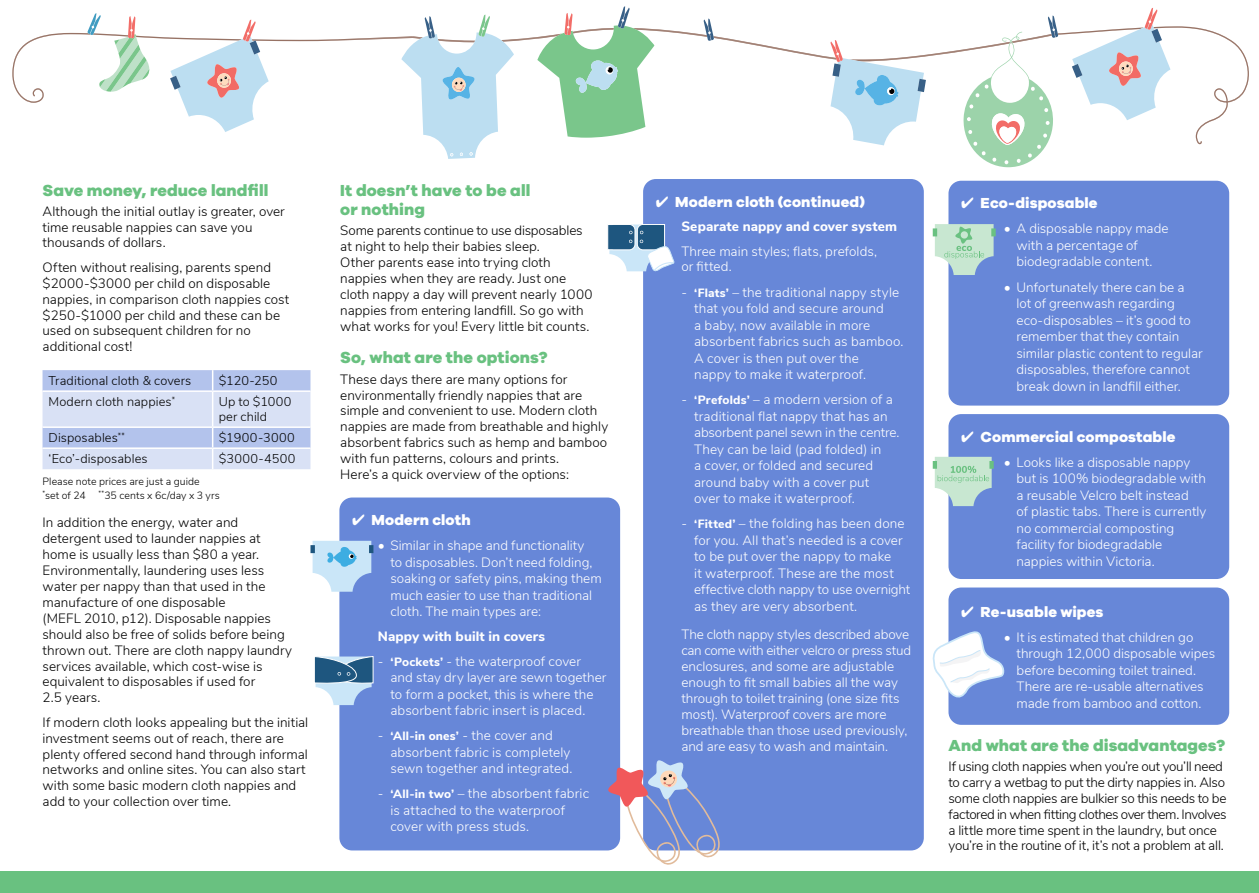
<style>
.page{position:relative;width:1259px;height:893px;background:#fff}
.page>*{position:absolute;margin:0;border:0;box-sizing:border-box;transform-origin:0 0}
.sub_green{font:800 16.5px/19.8px "Galano Grotesque";letter-spacing:.005em;color:#69c180}
.sub_white{font:800 15px "Galano Grotesque";letter-spacing:.01em;color:#fff}
.body_white_indent{font:300 13.5px/16.5px "Nunito Sans";color:#fff}
.body{font:300 13.5px/15.9px "Nunito Sans";color:#000}
.body-2{font:300 13.5px/15.9px "Nunito Sans";letter-spacing:-.02em;color:#000}
.sub_head_white{font:800 13.5px "Nunito Sans";letter-spacing:.01em;color:#fff}
.t1{font:300 12.75px/15px "Nunito Sans";letter-spacing:.01em;color:#000}
.t2{font:300 12.75px "Nunito Sans";letter-spacing:.03em;color:#000}
.t3{font:300 10.5px/13.5px "Nunito Sans";letter-spacing:.005em;color:#000}
.s1{font-weight:800;font-size:12px}
</style>
<div class="page">
<div style="left:0;top:872px;width:1259px;height:21px;background:#69c180"></div>
<div style="left:948px;top:587px;width:281px;height:138px;background:#6787d8;border-radius:13px"></div>
<svg style="left:43px;top:370px;width:267px;height:99px;background:#cbd6f1"></svg>
<div style="left:339px;top:497px;width:281px;height:353px;background:#6787d8;border-radius:13px"></div>
<div style="left:643px;top:179px;width:281px;height:671px;background:#6787d8;border-radius:13px"></div>
<div style="left:948px;top:181px;width:281px;height:225px;background:#6787d8;border-radius:13px"></div>
<div style="left:948px;top:414px;width:281px;height:165px;background:#6787d8;border-radius:13px"></div>
<svg style="left:514px;top:26px;width:735px;height:118px"></svg>
<svg style="left:830px;top:40px;width:96px;height:105px"></svg>
<svg style="left:1072px;top:8px;width:98px;height:112px"></svg>
<svg style="left:12px;top:13px;width:502px;height:146px"></svg>
<svg style="left:703px;top:19px;width:11px;height:22px"></svg>
<svg style="left:962px;top:16px;width:96px;height:151px"></svg>
<svg style="left:537px;top:6px;width:117px;height:132px"></svg>
<div style="left:310px;top:545px;width:5px;height:8px;background:#1e567f"></div>
<svg style="left:312px;top:541px;width:61px;height:51px"></svg>
<svg style="left:314px;top:656px;width:59px;height:49px"></svg>
<svg style="left:608px;top:760px;width:112px;height:105px"></svg>
<svg style="left:932px;top:631px;width:72px;height:66px"></svg>
<svg style="left:607px;top:224px;width:67px;height:47px"></svg>
<div style="left:932px;top:228px;width:5px;height:8px;background:#6ac181"></div>
<svg style="left:935px;top:224px;width:60px;height:51px"></svg>
<div style="left:932px;top:461px;width:5px;height:8px;background:#6ac181"></div>
<svg style="left:934px;top:457px;width:59px;height:49px"></svg>
<p class="sub_green" style="left:43px;top:179px;width:227px">Save money, reduce landfill</p>
<p class="body" style="left:43px;top:202px;width:244px">Although the initial outlay is greater, over time reusable nappies can save you thousands of dollars.</p>
<p class="body" style="left:43px;top:258px;width:248px">Often without realising, parents spend $2000-$3000 per child on disposable nappies, in comparison cloth nappies cost $250-$1000 per child and these can be used on subsequent children for no additional cost!</p>
<p class="t1" style="left:49px;top:372px;width:144px">Traditional cloth &amp; covers</p>
<p class="t1" style="left:219px;top:372px;width:60px">$120-250</p>
<p class="t1" style="left:49px;top:393px;width:128px">Modern cloth nappies<sup>*</sup></p>
<p class="t1" style="left:219px;top:393px;width:74px">Up to $1000 per child</p>
<p class="t1" style="left:49px;top:429px;width:78px">Disposables<sup>**</sup></p>
<p class="t2" style="left:219px;top:428px;width:78px">$1900-3000</p>
<p class="t1" style="left:49px;top:450px;width:101px">‘Eco’-disposables</p>
<p class="t2" style="left:219px;top:449px;width:78px">$3000-4500</p>
<p class="t3" style="left:43px;top:474px;width:179px">Please note prices are just a guide<br><sup>*</sup>set of 24 <sup>**</sup>35 cents x 6c/day x 3 yrs</p>
<p class="body" style="left:43px;top:514px;width:251px">In addition the energy, water and detergent used to launder nappies at home is usually less than $80 a year.<br>Environmentally, laundering uses less water per nappy than that used in the manufacture of one disposable<br>(MEFL 2010, p12). Disposable nappies should also be free of solids before being thrown out. There are cloth nappy laundry services available, which cost-wise is equivalent to disposables if used for<br>2.5 years.</p>
<p class="body" style="left:43px;top:713px;width:267px">If modern cloth looks appealing but the initial investment seems out of reach, there are plenty offered second hand through informal networks and online sites. You can also start with some basic modern cloth nappies and add to your collection over time.</p>
<p class="sub_green" style="left:340px;top:179px;width:192px">It doesn’t have to be all or nothing</p>
<p class="body" style="left:340px;top:222px;width:254px">Some parents continue to use disposables at night to help their babies sleep.<br>Other parents ease into trying cloth nappies when they are ready. Just one cloth nappy a day will prevent nearly 1000 nappies from entering landfill. So go with what works for you! Every little bit counts.</p>
<p class="sub_green" style="left:340px;top:347px;width:209px">So, what are the options?</p>
<p class="body" style="left:340px;top:370px;width:269px">These days there are many options for environmentally friendly nappies that are simple and convenient to use. Modern cloth nappies are made from breathable and highly absorbent fabrics such as hemp and bamboo with fun patterns, colours and prints.<br>Here’s a quick overview of the options:</p>
<p class="sub_white" style="left:352px;top:511px;width:120px">✔ Modern cloth</p>
<p class="body_white_indent" style="left:390px;top:536px;width:213px;text-indent:-13px">• Similar in shape and functionality<br>to disposables. Don’t need folding, soaking or safety pins, making them much easier to use than traditional cloth. The main types are:</p>
<p class="sub_head_white" style="left:378px;top:626px;width:169px">Nappy with built in covers</p>
<p class="body_white_indent" style="left:390px;top:652px;width:217px;text-indent:-13px">- <span class="s1">‘Pockets’</span> - the waterproof cover and stay dry layer are sewn together to form a pocket, this is where the absorbent fabric insert is placed.</p>
<p class="body_white_indent" style="left:390px;top:726px;width:183px;text-indent:-13px">- <span class="s1">‘All-in ones’</span> - the cover and absorbent fabric is completely sewn together and integrated.</p>
<p class="body_white_indent" style="left:390px;top:784px;width:200px;text-indent:-13px">- <span class="s1">‘All-in two’</span> – the absorbent fabric is attached to the waterproof cover with press studs.</p>
<p class="sub_white" style="left:656px;top:192px;width:211px">✔ Modern cloth (continued)</p>
<p class="sub_head_white" style="left:681px;top:217px;width:217px">Separate nappy and cover system</p>
<p class="body_white_indent" style="left:681px;top:242px;width:197px;line-height:15.9px">Three main styles; flats, prefolds, or fitted.</p>
<p class="body_white_indent" style="left:694px;top:283px;width:211px;text-indent:-13px">- <span class="s1">‘Flats’</span> – the traditional nappy style that you fold and secure around<br>a baby, now available in more absorbent fabrics such as bamboo.<br>A cover is then put over the<br>nappy to make it waterproof.</p>
<p class="body_white_indent" style="left:694px;top:390px;width:207px;text-indent:-13px">- <span class="s1">‘Prefolds’</span> – a modern version of a traditional flat nappy that has an absorbent panel sewn in the centre.<br>They can be laid (pad folded) in<br>a cover, or folded and secured around baby with a cover put<br>over to make it waterproof.</p>
<p class="body_white_indent" style="left:694px;top:514px;width:218px;text-indent:-13px">- <span class="s1">‘Fitted’</span> – the folding has been done for you. All that’s needed is a cover to be put over the nappy to make<br>it waterproof. These are the most effective cloth nappy to use overnight as they are very absorbent.</p>
<p class="body_white_indent" style="left:681px;top:626px;width:231px;line-height:15.9px">The cloth nappy styles described above can come with either velcro or press stud enclosures, and some are adjustable enough to fit small babies all the way through to toilet training (one size fits most). Waterproof covers are more breathable than those used previously, and are easy to wash and maintain.</p>
<p class="sub_white" style="left:961px;top:194px;width:138px">✔ Eco-disposable</p>
<p class="body_white_indent" style="left:1016px;top:220px;width:153px;text-indent:-13px">• A disposable nappy made with a percentage of biodegradable content.</p>
<p class="body_white_indent" style="left:1016px;top:278px;width:188px;text-indent:-13px">• Unfortunately there can be a lot of greenwash regarding eco-disposables – it’s good to remember that they contain similar plastic content to regular disposables, therefore cannot break down in landfill either.</p>
<p class="sub_white" style="left:961px;top:427px;width:216px">✔ Commercial compostable</p>
<p class="body_white_indent" style="left:1016px;top:453px;width:191px;text-indent:-13px">• Looks like a disposable nappy but is 100% biodegradable with a reusable Velcro belt instead<br>of plastic tabs. There is currently no commercial composting facility for biodegradable nappies within Victoria.</p>
<p class="sub_white" style="left:961px;top:602px;width:144px">✔ Re-usable wipes</p>
<p class="body_white_indent" style="left:1016px;top:628px;width:200px;text-indent:-13px">• It is estimated that children go through 12,000 disposable wipes before becoming toilet trained.<br>There are re-usable alternatives made from bamboo and cotton.</p>
<p class="sub_green" style="left:948px;top:735px;width:278px">And what are the disadvantages?</p>
<p class="body-2" style="left:948px;top:757px;width:280px">If using cloth nappies when you’re out you’ll need to carry a wetbag to put the dirty nappies in. Also some cloth nappies are bulkier so this needs to be factored in when fitting clothes over them. Involves a little more time spent in the laundry, but once you’re in the routine of it, it’s not a problem at all.</p>
</div>
